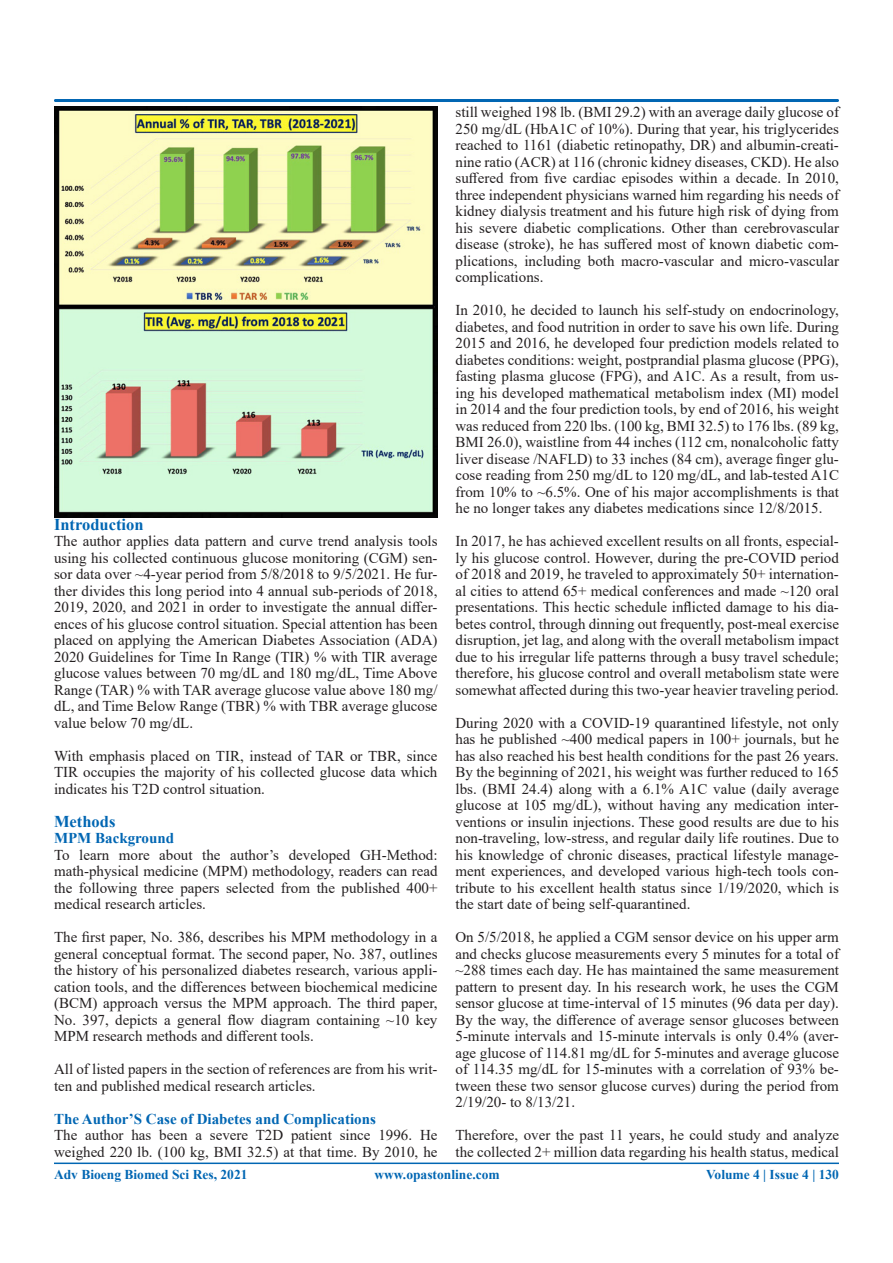
<style>
.page{position:relative;width:893px;height:1263px;background:#fff}
.page>*{position:absolute;margin:0;border:0;box-sizing:border-box;transform-origin:0 0}
.t1{font:700 16.5px "Times New Roman";color:#0166b3}
.t2{font:15px/16.5px "Times New Roman";color:#231f20;text-align:justify}
.t3{font:700 15px "Times New Roman";color:#0166b3}
.t4{font:700 13.5px "Times New Roman";color:#0166b3}
</style>
<div class="page">
<div style="left:54px;top:99px;width:785px;height:3px;border:2px solid #0166b3"></div>
<hr style="left:54px;top:1162px;width:785px;height:2px;background:#0166b3">
<img style="left:54px;top:107px;width:383px;height:410px">
<p class="t1" style="left:54px;top:512px;width:91px">Introduction</p>
<p class="t2" style="left:54px;top:532px;width:385px">The author applies data pattern and curve trend analysis tools using his collected continuous glucose monitoring (CGM) sen&shy;sor data over ~4-year period from 5/8/2018 to 9/5/2021. He fur&shy;ther divides this long period into 4 annual sub-periods of 2018, 2019, 2020, and 2021 in order to investigate the annual differ&shy;ences of his glucose control situation. Special attention has been placed on applying the American Diabetes Association (ADA)<br>2020 Guidelines for Time In Range (TIR) % with TIR average glucose values between 70 mg/dL and 180 mg/dL, Time Above Range (TAR) % with TAR average glucose value above 180 mg/ dL, and Time Below Range (TBR) % with TBR average glucose value below 70 mg/dL.</p>
<p class="t2" style="left:54px;top:747px;width:385px">With emphasis placed on TIR, instead of TAR or TBR, since TIR occupies the majority of his collected glucose data which indicates his T2D control situation.</p>
<p class="t1" style="left:54px;top:809px;width:63px">Methods</p>
<p class="t3" style="left:54px;top:827px;width:122px">MPM Background</p>
<p class="t2" style="left:54px;top:846px;width:385px">To learn more about the author’s developed GH-Method: math-physical medicine (MPM) methodology, readers can read the following three papers selected from the published 400+ medical research articles.</p>
<p class="t2" style="left:54px;top:928px;width:385px">The first paper, No. 386, describes his MPM methodology in a general conceptual format. The second paper, No. 387, outlines the history of his personalized diabetes research, various appli&shy;cation tools, and the differences between biochemical medicine (BCM) approach versus the MPM approach. The third paper, No. 397, depicts a general flow diagram containing ~10 key MPM research methods and different tools.</p>
<p class="t2" style="left:54px;top:1060px;width:385px">All of listed papers in the section of references are from his writ&shy;ten and published medical research articles.</p>
<p class="t3" style="left:54px;top:1108px;width:323px">The Author’S Case of Diabetes and Complications</p>
<p class="t2" style="left:54px;top:1126px;width:385px">The author has been a severe T2D patient since 1996. He weighed 220 lb. (100 kg, BMI 32.5) at that time. By 2010, he</p>
<p class="t2" style="left:455px;top:103px;width:385px">still weighed 198 lb. (BMI 29.2) with an average daily glucose of 250 mg/dL (HbA1C of 10%). During that year, his triglycerides reached to 1161 (diabetic retinopathy, DR) and albumin-creati&shy;nine ratio (ACR) at 116 (chronic kidney diseases, CKD). He also suffered from five cardiac episodes within a decade. In 2010, three independent physicians warned him regarding his needs of kidney dialysis treatment and his future high risk of dying from his severe diabetic complications. Other than cerebrovascular disease (stroke), he has suffered most of known diabetic com&shy;plications, including both macro-vascular and micro-vascular complications.</p>
<p class="t2" style="left:455px;top:301px;width:385px">In 2010, he decided to launch his self-study on endocrinology, diabetes, and food nutrition in order to save his own life. During 2015 and 2016, he developed four prediction models related to diabetes conditions: weight, postprandial plasma glucose (PPG), fasting plasma glucose (FPG), and A1C. As a result, from us&shy;ing his developed mathematical metabolism index (MI) model in 2014 and the four prediction tools, by end of 2016, his weight was reduced from 220 lbs. (100 kg, BMI 32.5) to 176 lbs. (89 kg, BMI 26.0), waistline from 44 inches (112 cm, nonalcoholic fatty liver disease /NAFLD) to 33 inches (84 cm), average finger glu&shy;cose reading from 250 mg/dL to 120 mg/dL, and lab-tested A1C from 10% to ~6.5%. One of his major accomplishments is that he no longer takes any diabetes medications since 12/8/2015.</p>
<p class="t2" style="left:455px;top:532px;width:385px">In 2017, he has achieved excellent results on all fronts, especial&shy;ly his glucose control. However, during the pre-COVID period of 2018 and 2019, he traveled to approximately 50+ internation&shy;al cities to attend 65+ medical conferences and made ~120 oral presentations. This hectic schedule inflicted damage to his dia&shy;betes control, through dinning out frequently, post-meal exercise disruption, jet lag, and along with the overall metabolism impact due to his irregular life patterns through a busy travel schedule; therefore, his glucose control and overall metabolism state were somewhat affected during this two-year heavier traveling period.</p>
<p class="t2" style="left:455px;top:714px;width:385px">During 2020 with a COVID-19 quarantined lifestyle, not only has he published ~400 medical papers in 100+ journals, but he has also reached his best health conditions for the past 26 years.<br>By the beginning of 2021, his weight was further reduced to 165 lbs. (BMI 24.4) along with a 6.1% A1C value (daily average glucose at 105 mg/dL), without having any medication inter&shy;ventions or insulin injections. These good results are due to his non-traveling, low-stress, and regular daily life routines. Due to his knowledge of chronic diseases, practical lifestyle manage&shy;ment experiences, and developed various high-tech tools con&shy;tribute to his excellent health status since 1/19/2020, which is the start date of being self-quarantined.</p>
<p class="t2" style="left:455px;top:928px;width:385px">On 5/5/2018, he applied a CGM sensor device on his upper arm and checks glucose measurements every 5 minutes for a total of ~288 times each day. He has maintained the same measurement pattern to present day. In his research work, he uses the CGM sensor glucose at time-interval of 15 minutes (96 data per day).<br>By the way, the difference of average sensor glucoses between 5-minute intervals and 15-minute intervals is only 0.4% (aver&shy;age glucose of 114.81 mg/dL for 5-minutes and average glucose of 114.35 mg/dL for 15-minutes with a correlation of 93% be&shy;tween these two sensor glucose curves) during the period from 2/19/20- to 8/13/21.</p>
<p class="t2" style="left:455px;top:1126px;width:385px">Therefore, over the past 11 years, he could study and analyze the collected 2+ million data regarding his health status, medical</p>
<p class="t4" style="left:54px;top:1165px;width:195px">Adv Bioeng Biomed Sci Res, 2021</p>
<p class="t4" style="left:374px;top:1165px;width:127px">www.opastonline.com</p>
<p class="t4" style="left:706px;top:1164px;width:134px">Volume 4 | Issue 4 | 130</p>
</div>
